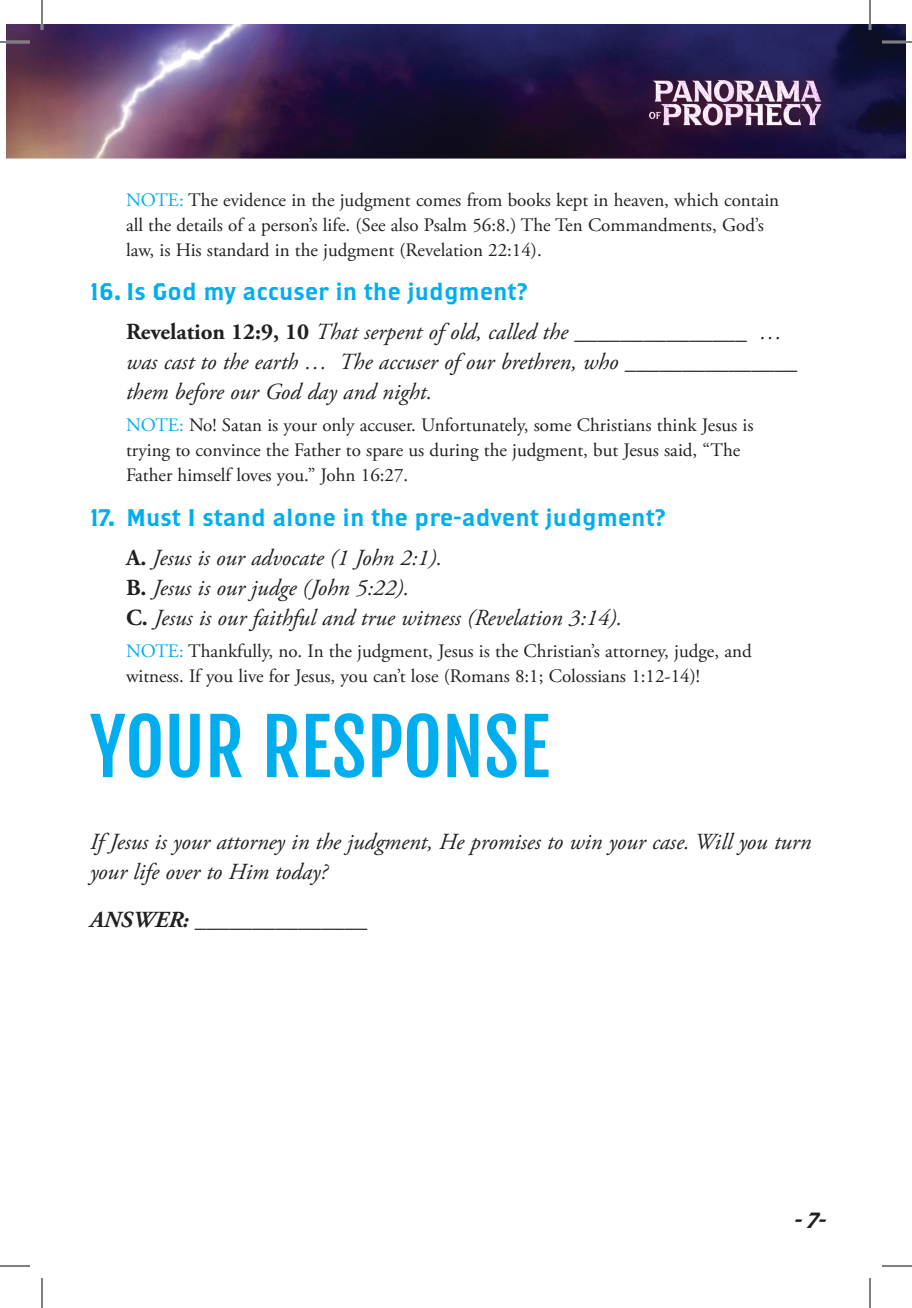
<style>
.page{position:relative;width:912px;height:1308px;background:#fff}
.page>*{position:absolute;margin:0;border:0;box-sizing:border-box;transform-origin:0 0}
.Subhead{font:76px "Fjalla One";color:#00aeef}
.QUESTION{font:24px "Brothers OT";color:#00aeef}
.VERSES{font:italic 23px/30px "Adobe Garamond Pro";color:#231f20}
.Bible{font:italic 23px/30px "Adobe Garamond Pro";color:#231f20}
.text{font:italic 700 23px "Adobe Garamond Pro";color:#231f20}
.t1{font:22px "Brothers OT Super Slant";color:#231f20}
.NOTE{font:19px/25px "Adobe Garamond Pro";color:#231f20}
.s1{color:#00aeef}
.s2{font-weight:700;font-style:normal}
</style>
<div class="page">
<img style="left:6px;top:24px;width:900px;height:134px">
<img style="left:628px;top:60px;width:212px;height:92px">
<hr style="left:0;top:41px;width:30px;height:2px;background:#fff">
<hr style="left:882px;top:41px;width:30px;height:2px;background:#fff">
<hr style="left:41px;top:0;width:2px;height:30px;background:#fff">
<hr style="left:869px;top:0;width:2px;height:30px;background:#fff">
<hr style="left:0;top:42px;width:30px;height:1px;background:#000">
<hr style="left:882px;top:42px;width:30px;height:1px;background:#000">
<hr style="left:0;top:1266px;width:30px;height:1px;background:#000">
<hr style="left:882px;top:1266px;width:30px;height:1px;background:#000">
<hr style="left:42px;top:0;width:1px;height:30px;background:#000">
<hr style="left:42px;top:1278px;width:1px;height:30px;background:#000">
<hr style="left:870px;top:0;width:1px;height:30px;background:#000">
<hr style="left:870px;top:1278px;width:1px;height:30px;background:#000">
<p class="NOTE" style="left:126px;top:188px;width:655px"><span class="s1">NOTE:</span> The evidence in the judgment comes from books kept in heaven, which contain all the details of a person’s life. (See also Psalm 56:8.) The Ten Commandments, God’s law, is His standard in the judgment (Revelation 22:14).</p>
<p class="QUESTION" style="left:90px;top:281px;width:439px">16. Is God my accuser in the judgment?</p>
<p class="VERSES" style="left:126px;top:318px;width:673px"><span class="s2">Revelation 12:9, 10</span> That serpent of old, called the _______________ … was cast to the earth … The accuser of our brethren, who _______________ them before our God day and night.</p>
<p class="NOTE" style="left:126px;top:414px;width:629px"><span class="s1">NOTE:</span> No! Satan is your only accuser. Unfortunately, some Christians think Jesus is trying to convince the Father to spare us during the judgment, but Jesus said, “The<br>Father himself loves you.” John 16:27.</p>
<p class="QUESTION" style="left:90px;top:507px;width:577px">17. Must I stand alone in the pre-advent judgment?</p>
<p class="VERSES" style="left:126px;top:543px;width:318px"><span class="s2">A.</span> Jesus is our advocate (1 John 2:1).</p>
<p class="VERSES" style="left:126px;top:573px;width:285px"><span class="s2">B.</span> Jesus is our judge (John 5:22).</p>
<p class="VERSES" style="left:126px;top:603px;width:498px"><span class="s2">C.</span> Jesus is our faithful and true witness (Revelation 3:14).</p>
<p class="NOTE" style="left:126px;top:639px;width:627px"><span class="s1">NOTE:</span> Thankfully, no. In the judgment, Jesus is the Christian’s attorney, judge, and witness. If you live for Jesus, you can’t lose (Romans 8:1; Colossians 1:12-14)!</p>
<p class="Subhead" style="left:90px;top:700px;width:462px">YOUR RESPONSE</p>
<p class="Bible" style="left:90px;top:827px;width:723px">If Jesus is your attorney in the judgment, He promises to win your case. Will you turn your life over to Him today?</p>
<p class="text" style="left:90px;top:906px;width:279px">ANSWER: _______________</p>
<p class="t1" style="left:795px;top:1210px;width:33px">- 7-</p>
</div>
